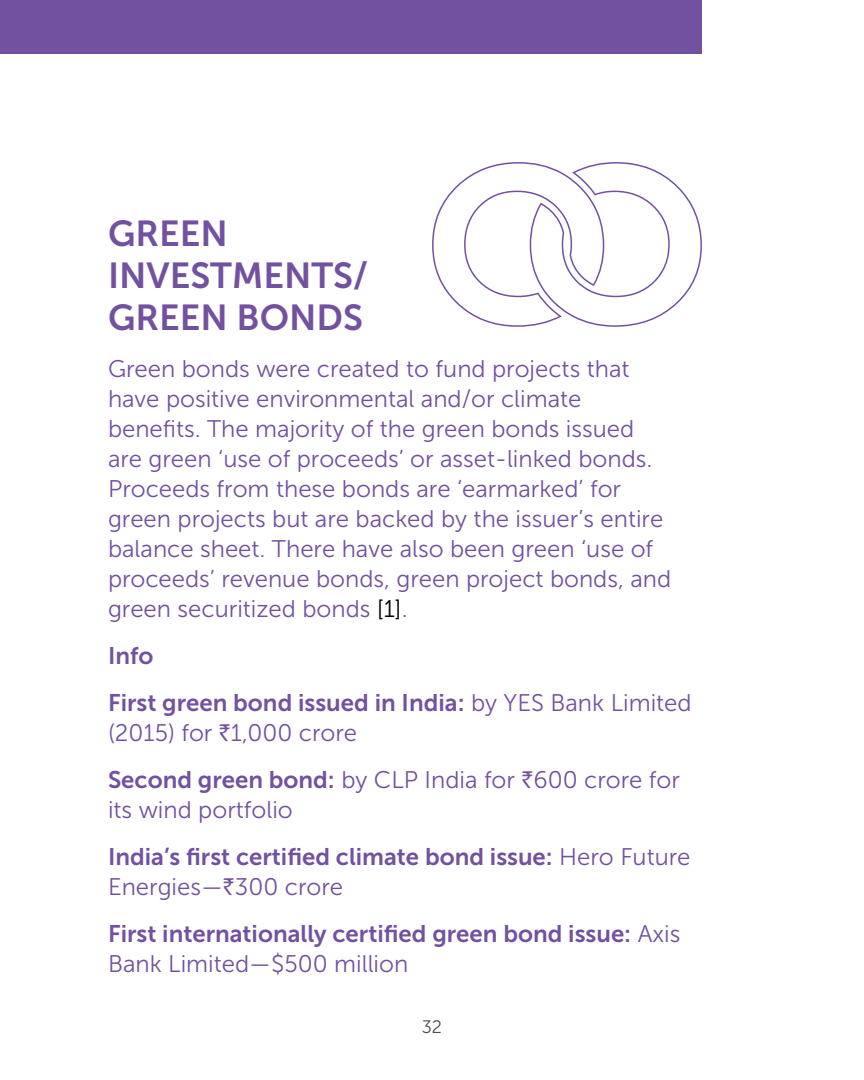
<style>
.page{position:relative;width:864px;height:1080px;background:#fff}
.page>*{position:absolute;margin:0;border:0;box-sizing:border-box;transform-origin:0 0}
.t1{font:36px/42px "Museo Sans 700";color:#7251a1}
.t2{font:24px/30px "Museo Sans 300";color:#7251a1}
.t3{font:24px/47.1px "Museo Sans 700";color:#7251a1}
.t4{font:18px "Museo Sans 300";color:#4d4d4f}
.s1{color:#000}
.s2{font-family:"Museo Sans 300"}
.s3{font-family:"Rupee"}
.s4{font-family:"Museo Sans 700"}
</style>
<div class="page">
<div style="left:0;top:0;width:702px;height:54px;background:#7251a1"></div>
<svg style="left:432px;top:162px;width:270px;height:165px"></svg>
<h1 class="t1" style="left:108px;top:212px;width:261px">GREEN<br>INVESTMENTS/<br>GREEN BONDS</h1>
<p class="t2" style="left:108px;top:354px;width:565px">Green bonds were created to fund projects that have positive environmental and/or climate benefits. The majority of the green bonds issued are green ‘use of proceeds’ or asset-linked bonds.<br>Proceeds from these bonds are ‘earmarked’ for green projects but are backed by the issuer’s entire balance sheet. There have also been green ‘use of proceeds’ revenue bonds, green project bonds, and green securitized bonds <span class="s1">[1]</span>.</p>
<p class="t3" style="left:108px;top:632px;width:585px">Info<br>First green bond issued in India: <span class="s2">by YES Bank Limited</span></p>
<p class="t2" style="left:108px;top:709px;width:573px;line-height:47.1px">(2015) for <span class="s3">`</span>1,000 crore<br><span class="s4">Second green bond:</span> by CLP India for <span class="s3">`</span>600 crore for</p>
<p class="t2" style="left:108px;top:795px;width:186px">its wind portfolio</p>
<p class="t3" style="left:108px;top:833px;width:584px">India’s first certified climate bond issue: <span class="s2">Hero Future</span></p>
<p class="t2" style="left:108px;top:872px;width:237px">Energies—<span class="s3">`</span>300 crore</p>
<p class="t3" style="left:108px;top:910px;width:574px">First internationally certified green bond issue: <span class="s2">Axis</span></p>
<p class="t2" style="left:108px;top:949px;width:302px">Bank Limited—$500 million</p>
<p class="t4" style="left:422px;top:1017px;width:22px">32</p>
</div>
